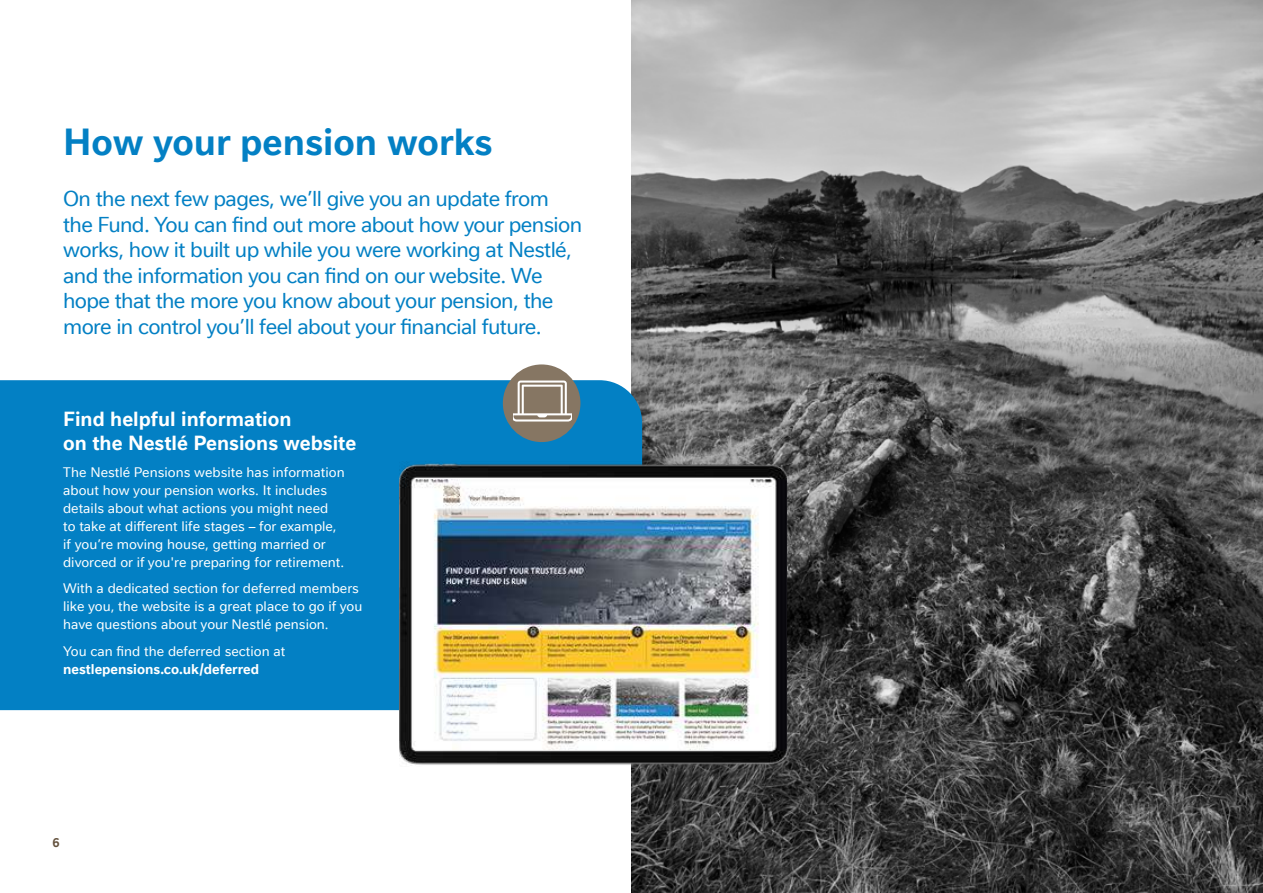
<style>
.page{position:relative;width:1263px;height:893px;background:#fff}
.page>*{position:absolute;margin:0;border:0;box-sizing:border-box;transform-origin:0 0}
.t1{font:700 36px "Nestle Text TF";color:#0380c4}
.t2{font:21px/25.5px "Nestle Text TF";letter-spacing:-.03em;color:#0380c4}
.t3{font:700 19.5px/24px "Nestle Text TF";color:#fff}
.t4{font:13.5px/18px "Nestle Text TF";color:#fff}
.t5{font:700 13.5px "Nestle Text TF";color:#fff}
.t6{font:700 12px "Nestle Text TF";color:#64523e}
</style>
<div class="page">
<img style="left:631px;top:0;width:632px;height:893px">
<div style="left:0;top:380px;width:642px;height:330px;background:#0380c4"></div>
<div style="left:503px;top:364px;width:77px;height:78px;background:#867663;border-radius:50%"></div>
<svg style="left:513px;top:380px;width:58px;height:41px"></svg>
<img style="left:400px;top:461px;width:387px;height:305px">
<svg style="left:1262px;top:569px;width:1px;height:107px"></svg>
<svg style="left:1262px;top:274px;width:1px;height:250px"></svg>
<h1 class="t1" style="left:63px;top:116px;width:431px">How your pension works</h1>
<p class="t2" style="left:63px;top:185px;width:521px">On the next few pages, we’ll give you an update from the Fund. You can find out more about how your pension works, how it built up while you were working at Nestlé, and the information you can find on our website. We hope that the more you know about your pension, the more in control you’ll feel about your financial future.</p>
<h3 class="t3" style="left:63px;top:406px;width:295px">Find helpful information<br>on the Nestlé Pensions website</h3>
<p class="t4" style="left:63px;top:462px;width:283px">The Nestlé Pensions website has information about how your pension works. It includes details about what actions you might need<br>to take at different life stages – for example, if you’re moving house, getting married or divorced or if you're preparing for retirement.</p>
<p class="t4" style="left:63px;top:578px;width:301px">With a dedicated section for deferred members like you, the website is a great place to go if you have questions about your Nestlé pension.</p>
<p class="t4" style="left:63px;top:641px;width:224px">You can find the deferred section at</p>
<p class="t5" style="left:63px;top:659px;width:197px">nestlepensions.co.uk/deferred</p>
<p class="t6" style="left:52px;top:834px;width:9px">6</p>
</div>
